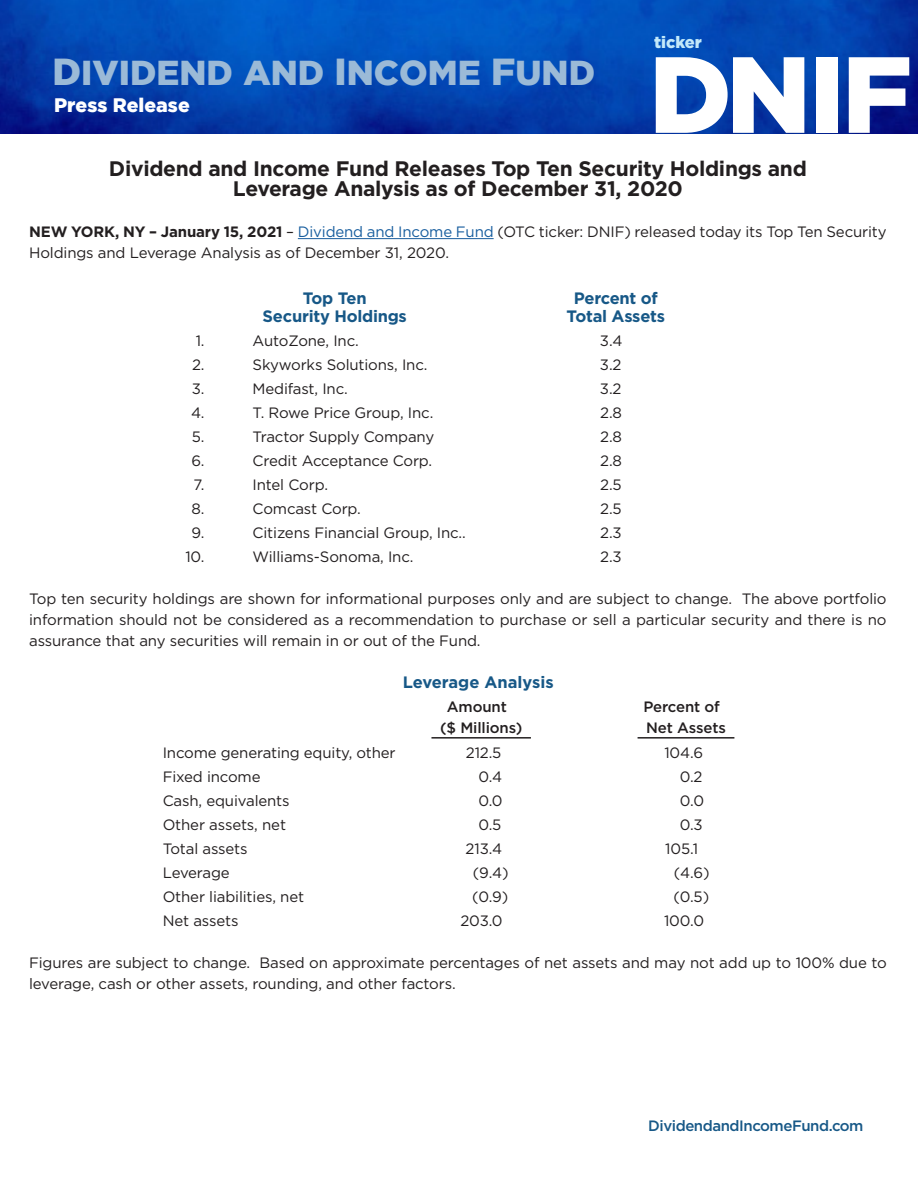
<style>
.page{position:relative;width:918px;height:1188px;background:#fff}
.page>*{position:absolute;margin:0;border:0;box-sizing:border-box;transform-origin:0 0}
.t1{font:900 108px "Gotham";color:#fff}
.t2{font:900 34.5px "Gotham";color:#9bbad7}
.Main_Headline_Page_1{font:700 21px "Gotham";letter-spacing:-.015em;color:#231f20}
.t3{font:900 19.5px "Gotham";color:#fff}
.Subhead_Blue_Light_C{font:700 16.5px "Gotham";letter-spacing:-.015em;color:#175887}
.Subhead_Blue{font:700 16.5px "Gotham";color:#175887}
.t4{font:900 16.5px "Gotham";color:#c3e9fa}
.Body_Text{font:15px/21px "Gotham";letter-spacing:-.01em;color:#231f20}
.Body_Text_Bold{font:15px/21px "Gotham";letter-spacing:-.01em;color:#231f20}
.Body_Text_Bold-2{font:500 15px "Gotham";letter-spacing:-.01em;color:#231f20}
.t5{font:500 15px "Gotham";letter-spacing:-.03em;color:#175887}
.s1{font-size:37.5px}
.s2{font-style:inherit}
.s3{font-weight:700}
.s4{color:#175d9e}
</style>
<div class="page">
<img style="left:0;top:0;width:918px;height:134px">
<hr style="left:298px;top:238px;width:196px;height:1px;background:#175d9e">
<hr style="left:431px;top:737px;width:100px;height:2px;background:#231f20">
<hr style="left:638px;top:737px;width:96px;height:2px;background:#231f20">
<p class="t2" style="left:53px;top:53px;width:544px"><span class="s1">D</span><span class="s2">IVIDEND</span> AND <span class="s1">I</span>NCOME <span class="s1">F</span>UND</p>
<p class="t3" style="left:54px;top:94px;width:137px">Press Release</p>
<p class="t4" style="left:654px;top:33px;width:49px">ticker</p>
<p class="t1" style="left:649px;top:32px;width:264px">DNIF</p>
<p class="Main_Headline_Page_1" style="left:109px;top:155px;width:699px">Dividend and Income Fund Releases Top Ten Security Holdings and</p>
<p class="Main_Headline_Page_1" style="left:233px;top:174px;width:452px">Leverage Analysis as of December 31, 2020</p>
<p class="Body_Text" style="left:29px;top:221px;width:859px"><span class="s3">NEW YORK, NY – January 15, 2021</span> – <span class="s4">Dividend and Income Fund</span> (OTC ticker: DNIF) released today its Top Ten Security<br>Holdings and Leverage Analysis as of December 31, 2020.</p>
<p class="Subhead_Blue_Light_C" style="left:303px;top:287px;width:65px">Top Ten</p>
<p class="Subhead_Blue_Light_C" style="left:263px;top:305px;width:146px">Security Holdings</p>
<p class="Subhead_Blue_Light_C" style="left:574px;top:287px;width:86px">Percent of</p>
<p class="Subhead_Blue_Light_C" style="left:567px;top:305px;width:100px">Total Assets</p>
<p class="Body_Text" style="left:196px;top:330px;width:10px">1.</p>
<p class="Body_Text" style="left:253px;top:330px;width:108px">AutoZone, Inc.</p>
<p class="Body_Text" style="left:600px;top:330px;width:24px">3.4</p>
<p class="Body_Text" style="left:192px;top:354px;width:14px">2.</p>
<p class="Body_Text" style="left:253px;top:354px;width:176px">Skyworks Solutions, Inc.</p>
<p class="Body_Text" style="left:600px;top:354px;width:23px">3.2</p>
<p class="Body_Text" style="left:192px;top:378px;width:14px">3.</p>
<p class="Body_Text" style="left:253px;top:378px;width:97px">Medifast, Inc.</p>
<p class="Body_Text" style="left:600px;top:378px;width:23px">3.2</p>
<p class="Body_Text" style="left:191px;top:402px;width:15px">4.</p>
<p class="Body_Text" style="left:253px;top:402px;width:182px">T. Rowe Price Group, Inc.</p>
<p class="Body_Text" style="left:600px;top:402px;width:23px">2.8</p>
<p class="Body_Text" style="left:192px;top:426px;width:14px">5.</p>
<p class="Body_Text" style="left:253px;top:426px;width:183px">Tractor Supply Company</p>
<p class="Body_Text" style="left:600px;top:426px;width:23px">2.8</p>
<p class="Body_Text" style="left:191px;top:450px;width:15px">6.</p>
<p class="Body_Text" style="left:253px;top:450px;width:181px">Credit Acceptance Corp.</p>
<p class="Body_Text" style="left:600px;top:450px;width:23px">2.8</p>
<p class="Body_Text" style="left:194px;top:474px;width:12px">7.</p>
<p class="Body_Text" style="left:253px;top:474px;width:77px">Intel Corp.</p>
<p class="Body_Text" style="left:600px;top:474px;width:23px">2.5</p>
<p class="Body_Text" style="left:192px;top:498px;width:14px">8.</p>
<p class="Body_Text" style="left:253px;top:498px;width:110px">Comcast Corp.</p>
<p class="Body_Text" style="left:600px;top:498px;width:23px">2.5</p>
<p class="Body_Text" style="left:192px;top:522px;width:15px">9.</p>
<p class="Body_Text" style="left:253px;top:522px;width:215px">Citizens Financial Group, Inc..</p>
<p class="Body_Text" style="left:600px;top:522px;width:23px">2.3</p>
<p class="Body_Text" style="left:185px;top:546px;width:21px">10.</p>
<p class="Body_Text" style="left:253px;top:546px;width:162px">Williams-Sonoma, Inc.</p>
<p class="Body_Text" style="left:600px;top:546px;width:23px">2.3</p>
<p class="Body_Text" style="left:29px;top:588px;width:859px;text-align:justify">Top ten security holdings are shown for informational purposes only and are subject to change. The above portfolio information should not be considered as a recommendation to purchase or sell a particular security and there is no assurance that any securities will remain in or out of the Fund.</p>
<p class="Subhead_Blue" style="left:403px;top:672px;width:152px">Leverage Analysis</p>
<p class="Body_Text_Bold-2" style="left:447px;top:697px;width:61px">Amount</p>
<p class="Body_Text_Bold-2" style="left:440px;top:718px;width:84px">($ Millions)</p>
<p class="Body_Text_Bold-2" style="left:644px;top:697px;width:78px">Percent of</p>
<p class="Body_Text_Bold-2" style="left:646px;top:718px;width:81px">Net Assets</p>
<p class="Body_Text" style="left:163px;top:741px;width:235px">Income generating equity, other</p>
<p class="Body_Text" style="left:466px;top:741px;width:37px">212.5</p>
<p class="Body_Text" style="left:664px;top:741px;width:40px">104.6</p>
<p class="Body_Text" style="left:163px;top:765px;width:99px">Fixed income</p>
<p class="Body_Text" style="left:478px;top:765px;width:25px">0.4</p>
<p class="Body_Text" style="left:680px;top:765px;width:24px">0.2</p>
<p class="Body_Text" style="left:163px;top:789px;width:128px">Cash, equivalents</p>
<p class="Body_Text" style="left:478px;top:789px;width:26px">0.0</p>
<p class="Body_Text" style="left:680px;top:789px;width:26px">0.0</p>
<p class="Body_Text" style="left:163px;top:813px;width:125px">Other assets, net</p>
<p class="Body_Text" style="left:478px;top:813px;width:24px">0.5</p>
<p class="Body_Text" style="left:680px;top:813px;width:24px">0.3</p>
<p class="Body_Text" style="left:163px;top:837px;width:86px">Total assets</p>
<p class="Body_Text" style="left:466px;top:837px;width:38px">213.4</p>
<p class="Body_Text" style="left:665px;top:837px;width:34px">105.1</p>
<p class="Body_Text" style="left:163px;top:861px;width:69px">Leverage</p>
<p class="Body_Text" style="left:473px;top:861px;width:37px">(9.4)</p>
<p class="Body_Text" style="left:674px;top:861px;width:37px">(4.6)</p>
<p class="Body_Text_Bold" style="left:163px;top:885px;width:143px">Other liabilities, net</p>
<p class="Body_Text" style="left:472px;top:885px;width:38px">(0.9)</p>
<p class="Body_Text" style="left:673px;top:885px;width:37px">(0.5)</p>
<p class="Body_Text" style="left:163px;top:909px;width:77px">Net assets</p>
<p class="Body_Text" style="left:460px;top:909px;width:44px">203.0</p>
<p class="Body_Text" style="left:664px;top:909px;width:42px">100.0</p>
<p class="Body_Text_Bold" style="left:29px;top:951px;width:859px">Figures are subject to change. Based on approximate percentages of net assets and may not add up to 100% due to leverage, cash or other assets, rounding, and other factors.</p>
<p class="t5" style="left:648px;top:1116px;width:217px">DividendandIncomeFund.com</p>
</div>
